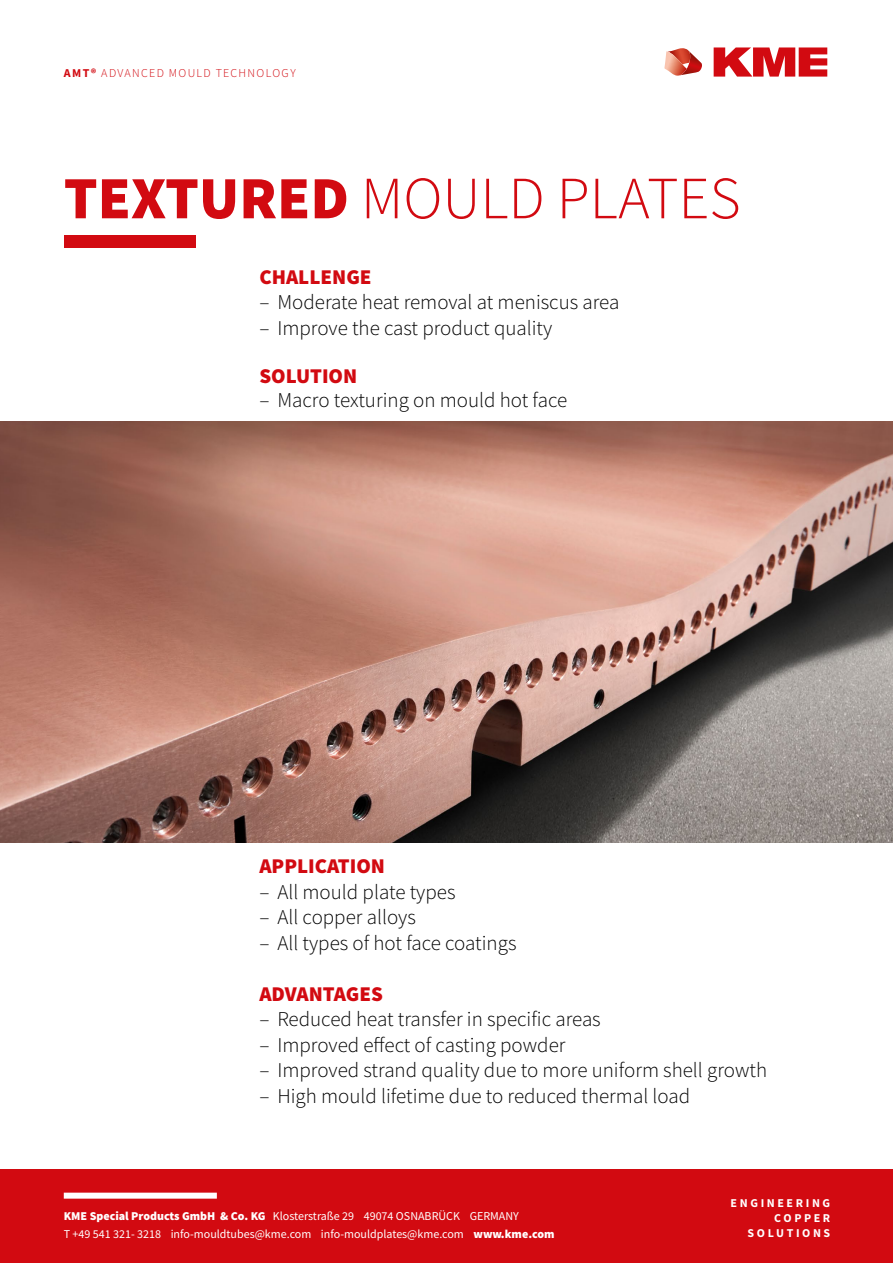
<style>
.page{position:relative;width:893px;height:1263px;background:#fff}
.page>*{position:absolute;margin:0;border:0;box-sizing:border-box;transform-origin:0 0}
.t1{font:300 60px "Source Sans Pro";color:#d20a11}
.t2{font:300 21px "Source Sans Pro";color:#000}
.t3{font:900 21px "Source Sans Pro";color:#d20a11}
.t4{font:12px/18px "Source Sans Pro";color:#fff}
.t5{font:300 12px "Source Sans Pro";letter-spacing:.11em;color:#d20a11}
.t6{font:700 12px/15px "Source Sans Pro";letter-spacing:.215em;color:#fff;text-align:right}
.s1{font-weight:700}
.s2{font-weight:900}
</style>
<div class="page">
<img style="left:0;top:421px;width:893px;height:422px">
<div style="left:64px;top:235px;width:132px;height:13px;background:#d20a11"></div>
<div style="left:0;top:1169px;width:893px;height:94px;background:#d20a11"></div>
<div style="left:64px;top:1193px;width:153px;height:6px;background:#fff"></div>
<svg style="left:664px;top:48px;width:38px;height:28px"></svg>
<svg style="left:714px;top:47px;width:113px;height:30px"></svg>
<p class="t5" style="left:64px;top:65px;width:233px"><span class="s1">AMT®</span> ADVANCED MOULD TECHNOLOGY</p>
<h1 class="t1" style="left:64px;top:162px;width:678px"><span class="s2">TEXTURED</span> MOULD PLATES</h1>
<p class="t3" style="left:259px;top:262px;width:114px">CHALLENGE</p>
<p class="t2" style="left:259px;top:289px;width:362px">– Moderate heat removal at meniscus area</p>
<p class="t2" style="left:259px;top:315px;width:294px">– Improve the cast product quality</p>
<p class="t3" style="left:259px;top:361px;width:99px">SOLUTION</p>
<p class="t2" style="left:259px;top:387px;width:309px">– Macro texturing on mould hot face</p>
<p class="t3" style="left:259px;top:852px;width:127px">APPLICATION</p>
<p class="t2" style="left:259px;top:879px;width:198px">– All mould plate types</p>
<p class="t2" style="left:259px;top:904px;width:158px">– All copper alloys</p>
<p class="t2" style="left:259px;top:930px;width:259px">– All types of hot face coatings</p>
<p class="t3" style="left:259px;top:979px;width:125px">ADVANTAGES</p>
<p class="t2" style="left:259px;top:1006px;width:343px">– Reduced heat transfer in specific areas</p>
<p class="t2" style="left:259px;top:1032px;width:308px">– Improved effect of casting powder</p>
<p class="t2" style="left:259px;top:1057px;width:509px">– Improved strand quality due to more uniform shell growth</p>
<p class="t2" style="left:259px;top:1083px;width:432px">– High mould lifetime due to reduced thermal load</p>
<p class="t4" style="left:64px;top:1206px;width:492px"><span class="s2">KME Special Products GmbH &amp; Co. KG</span> Klosterstraße 29 49074 OSNABRÜCK GERMANY<br>T +49 541 321- 3218 info-mouldtubes@kme.com info-mouldplates@kme.com <span class="s2">www.kme.com</span></p>
<p class="t6" style="left:731px;top:1195px;width:101px">ENGINEERING<br>COPPER<br>SOLUTIONS</p>
</div>
